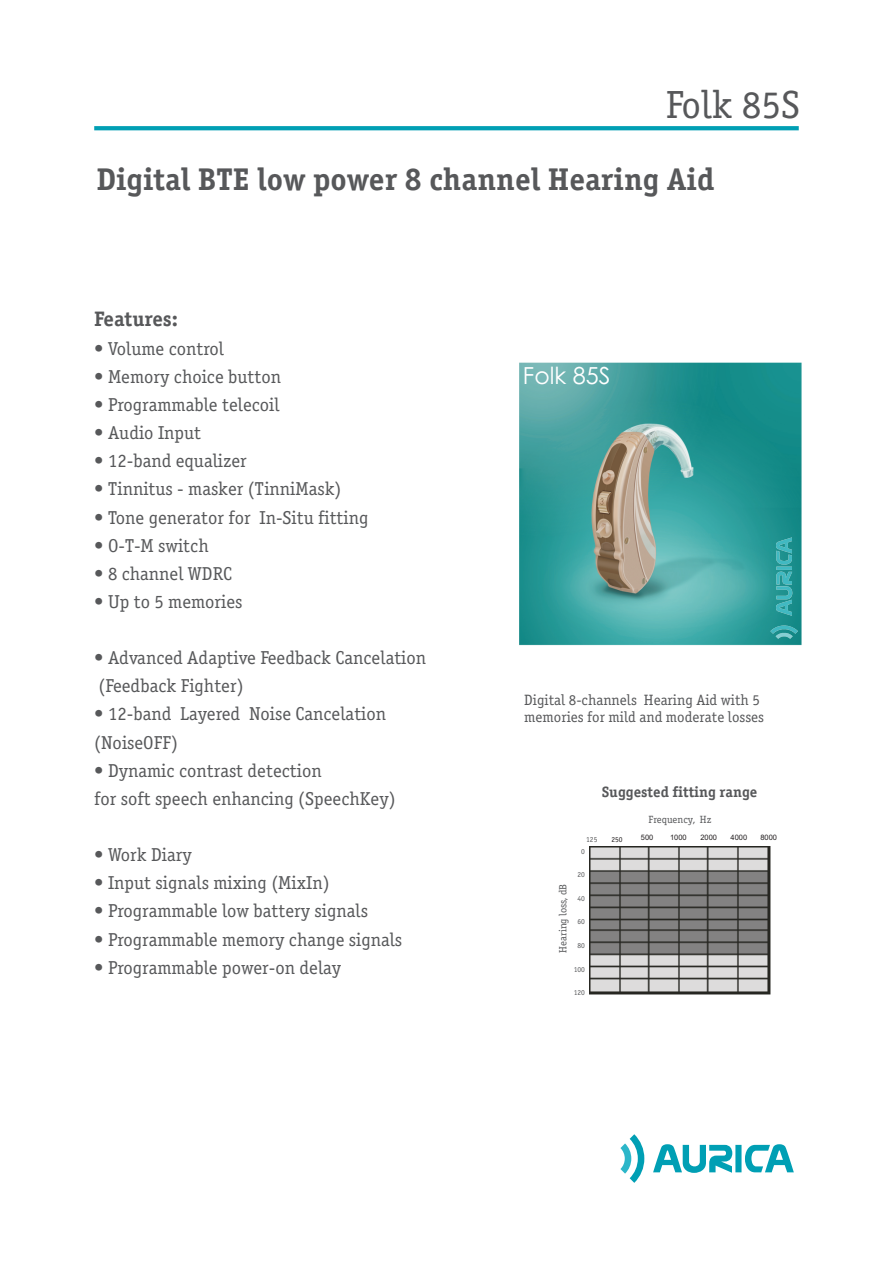
<style>
.page{position:relative;width:893px;height:1263px;background:#fff}
.page>*{position:absolute;margin:0;border:0;box-sizing:border-box;transform-origin:0 0}
.t1{font:39.3px "Officina Serif C";color:#57585a}
.t2{font:700 31.5px "Officina Serif C";color:#57585a}
.t3{font:23.55px "Century Gothic";color:#fff}
.t4{font:700 21px "Officina Serif C";color:#57585a}
.t5{font:18.75px/28.2px "Officina Serif C";color:#57585a}
.t6{font:15px/17px "Officina Serif C";color:#57585a}
.t7{font:700 15px "Officina Serif C";color:#57585a}
.t8{font:10.5px "Officina Serif C";color:#57585a}
.t9{font:7.65px "Officina Serif C";color:#57585a}
.t10{font:7.5px "Arial";color:#231f20}
.t11{font:7.5px "Officina Serif C";color:#57585a}
.t12{font:7.5px "Officina Serif C";color:#231f20}
</style>
<div class="page">
<svg style="left:653px;top:1144px;width:141px;height:29px"></svg>
<svg style="left:620px;top:1134px;width:24px;height:49px"></svg>
<svg style="left:94px;top:126px;width:705px;height:4px;background:#06a1b5"></svg>
<img style="left:519px;top:362px;width:283px;height:284px">
<img style="left:770px;top:536px;width:29px;height:105px">
<img style="left:590px;top:847px;width:181px;height:148px">
<h1 class="t1" style="left:666px;top:83px;width:136px">Folk 85S</h1>
<h2 class="t2" style="left:97px;top:161px;width:619px">Digital BTE low power 8 channel Hearing Aid</h2>
<p class="t4" style="left:94px;top:307px;width:85px">Features:</p>
<p class="t5" style="left:94px;top:334px;width:131px">• Volume control</p>
<p class="t5" style="left:94px;top:362px;width:188px">• Memory choice button</p>
<p class="t5" style="left:94px;top:390px;width:187px">• Programmable telecoil</p>
<p class="t5" style="left:94px;top:419px;width:108px">• Audio Input</p>
<p class="t5" style="left:94px;top:447px;width:154px">• 12-band equalizer</p>
<p class="t5" style="left:94px;top:475px;width:249px">• Tinnitus - masker (TinniMask)</p>
<p class="t5" style="left:94px;top:503px;width:276px">• Tone generator for In-Situ fitting</p>
<p class="t5" style="left:94px;top:531px;width:116px">• O-T-M switch</p>
<p class="t5" style="left:94px;top:559px;width:139px">• 8 channel WDRC</p>
<p class="t5" style="left:94px;top:587px;width:150px">• Up to 5 memories</p>
<p class="t5" style="left:94px;top:644px;width:333px">• Advanced Adaptive Feedback Cancelation (Feedback Fighter)</p>
<p class="t5" style="left:94px;top:700px;width:293px">• 12-band Layered Noise Cancelation (NoiseOFF)</p>
<p class="t5" style="left:94px;top:756px;width:303px">• Dynamic contrast detection<br>for soft speech enhancing (SpeechKey)</p>
<p class="t5" style="left:94px;top:841px;width:99px">• Work Diary</p>
<p class="t5" style="left:94px;top:869px;width:237px">• Input signals mixing (MixIn)</p>
<p class="t5" style="left:94px;top:897px;width:275px">• Programmable low battery signals</p>
<p class="t5" style="left:94px;top:925px;width:309px">• Programmable memory change signals</p>
<p class="t5" style="left:94px;top:953px;width:248px">• Programmable power-on delay</p>
<p class="t3" style="left:523px;top:367px;width:89px">Folk 85S</p>
<p class="t6" style="left:524px;top:691px;width:241px">Digital 8-channels Hearing Aid with 5 memories for mild and moderate losses</p>
<p class="t7" style="left:602px;top:783px;width:157px">Suggested fitting range</p>
<p class="t8" style="left:649px;top:814px;width:64px">Frequency, Hz</p>
<p class="t9" style="left:586px;top:835px;width:13px">125</p>
<p class="t12" style="left:611px;top:835px;width:13px">250</p>
<p class="t10" style="left:641px;top:834px;width:14px">500</p>
<p class="t10" style="left:670px;top:834px;width:18px">1000</p>
<p class="t10" style="left:700px;top:834px;width:18px">2000</p>
<p class="t10" style="left:731px;top:834px;width:18px">4000</p>
<p class="t10" style="left:760px;top:835px;width:18px">8000</p>
<p class="t11" style="left:581px;top:847px;width:5px">0</p>
<p class="t11" style="left:577px;top:870px;width:9px">20</p>
<p class="t11" style="left:577px;top:894px;width:9px">40</p>
<p class="t11" style="left:577px;top:918px;width:9px">60</p>
<p class="t11" style="left:577px;top:941px;width:9px">80</p>
<p class="t11" style="left:574px;top:965px;width:13px">100</p>
<p class="t11" style="left:574px;top:988px;width:13px">120</p>
<p class="t8" style="left:557px;top:953px;width:70px;rotate:-90deg">Hearing loss, dB</p>
</div>
